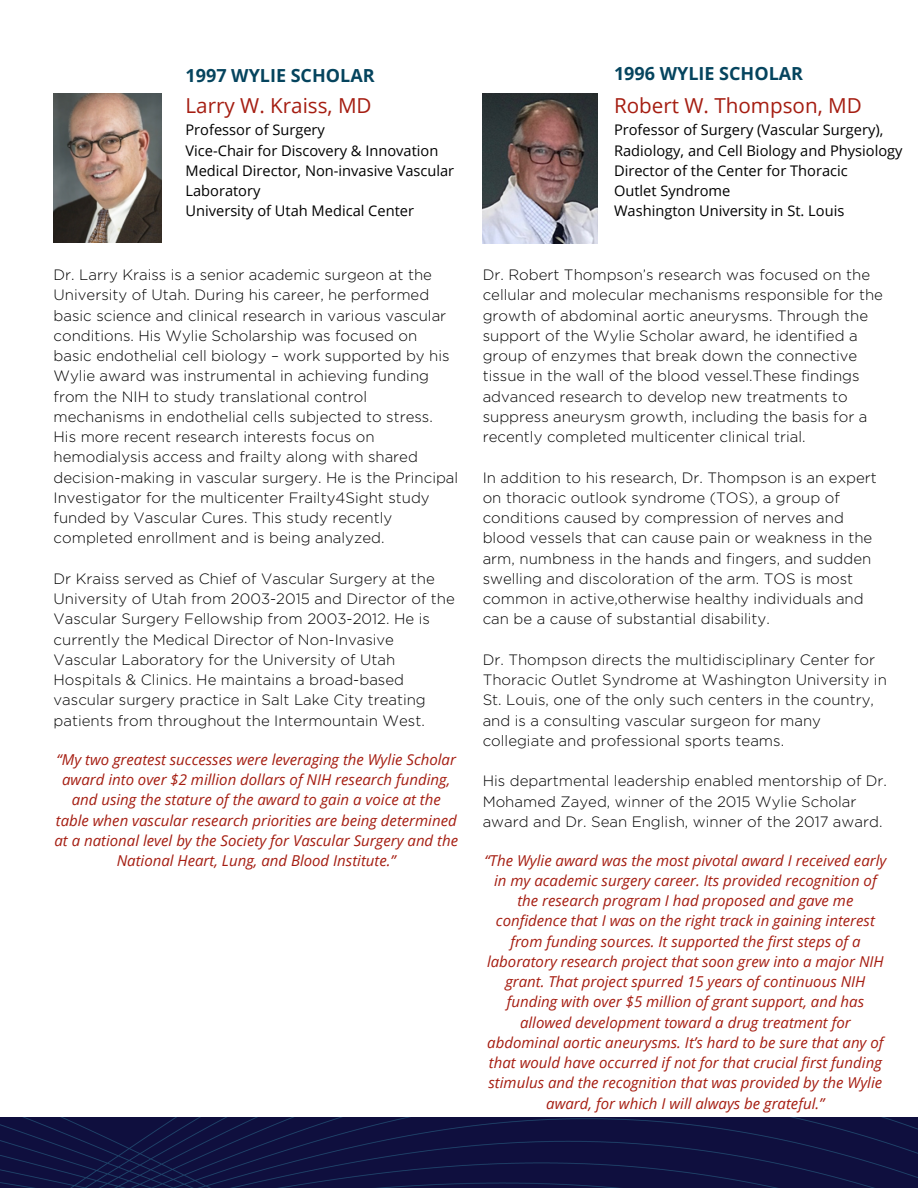
<style>
.page{position:relative;width:918px;height:1188px;background:#fff}
.page>*{position:absolute;margin:0;border:0;box-sizing:border-box;transform-origin:0 0}
.t1{font:20.7px "Open Sans";color:#a51d11}
.t2{font:700 18px "Open Sans";color:#05445e}
.t3{font:300 15px/20.2px "Gotham";color:#000}
.t4{font:italic 15px/20.2px "Open Sans";color:#a51d11;text-align:center}
.t5{font:14.7px/20.2px "Open Sans";color:#000}
</style>
<div class="page">
<img style="left:0;top:1118px;width:918px;height:70px">
<img style="left:483px;top:93px;width:114px;height:150px">
<img style="left:54px;top:93px;width:107px;height:150px">
<p class="t2" style="left:186px;top:63px;width:191px">1997 WYLIE SCHOLAR</p>
<h1 class="t1" style="left:186px;top:91px;width:188px">Larry W. Kraiss, MD</h1>
<p class="t5" style="left:186px;top:119px;width:270px">Professor of Surgery<br>Vice-Chair for Discovery &amp; Innovation<br>Medical Director, Non-invasive Vascular<br>Laboratory<br>University of Utah Medical Center</p>
<p class="t3" style="left:54px;top:266px;width:406px">Dr. Larry Kraiss is a senior academic surgeon at the University of Utah. During his career, he performed basic science and clinical research in various vascular conditions. His Wylie Scholarship was focused on basic endothelial cell biology – work supported by his Wylie award was instrumental in achieving funding from the NIH to study translational control mechanisms in endothelial cells subjected to stress.<br>His more recent research interests focus on hemodialysis access and frailty along with shared decision-making in vascular surgery. He is the Principal Investigator for the multicenter Frailty4Sight study funded by Vascular Cures. This study recently completed enrollment and is being analyzed.</p>
<p class="t3" style="left:54px;top:569px;width:403px">Dr Kraiss served as Chief of Vascular Surgery at the University of Utah from 2003-2015 and Director of the Vascular Surgery Fellowship from 2003-2012. He is currently the Medical Director of Non-Invasive Vascular Laboratory for the University of Utah Hospitals &amp; Clinics. He maintains a broad-based vascular surgery practice in Salt Lake City treating patients from throughout the Intermountain West.</p>
<p class="t4" style="left:54px;top:749px;width:405px">“My two greatest successes were leveraging the Wylie Scholar award into over $2 million dollars of NIH research funding, and using the stature of the award to gain a voice at the table when vascular research priorities are being determined at a national level by the Society for Vascular Surgery and the National Heart, Lung, and Blood Institute.”</p>
<p class="t2" style="left:614px;top:61px;width:191px">1996 WYLIE SCHOLAR</p>
<h1 class="t1" style="left:614px;top:91px;width:249px">Robert W. Thompson, MD</h1>
<p class="t5" style="left:614px;top:119px;width:290px">Professor of Surgery (Vascular Surgery), Radiology, and Cell Biology and Physiology Director of the Center for Thoracic<br>Outlet Syndrome<br>Washington University in St. Louis</p>
<p class="t3" style="left:483px;top:266px;width:402px">Dr. Robert Thompson’s research was focused on the cellular and molecular mechanisms responsible for the growth of abdominal aortic aneurysms. Through the support of the Wylie Scholar award, he identified a group of enzymes that break down the connective tissue in the wall of the blood vessel.These findings advanced research to develop new treatments to suppress aneurysm growth, including the basis for a recently completed multicenter clinical trial.</p>
<p class="t3" style="left:483px;top:468px;width:396px">In addition to his research, Dr. Thompson is an expert on thoracic outlook syndrome (TOS), a group of conditions caused by compression of nerves and blood vessels that can cause pain or weakness in the arm, numbness in the hands and fingers, and sudden swelling and discoloration of the arm. TOS is most common in active,otherwise healthy individuals and can be a cause of substantial disability.</p>
<p class="t3" style="left:483px;top:650px;width:406px">Dr. Thompson directs the multidisciplinary Center for Thoracic Outlet Syndrome at Washington University in St. Louis, one of the only such centers in the country, and is a consulting vascular surgeon for many collegiate and professional sports teams.</p>
<p class="t3" style="left:483px;top:772px;width:406px">His departmental leadership enabled mentorship of Dr.<br>Mohamed Zayed, winner of the 2015 Wylie Scholar award and Dr. Sean English, winner of the 2017 award.</p>
<p class="t4" style="left:484px;top:850px;width:404px">“The Wylie award was the most pivotal award I received early in my academic surgery career. Its provided recognition of the research program I had proposed and gave me confidence that I was on the right track in gaining interest from funding sources. It supported the first steps of a laboratory research project that soon grew into a major NIH grant. That project spurred 15 years of continuous NIH funding with over $5 million of grant support, and has allowed development toward a drug treatment for abdominal aortic aneurysms. It’s hard to be sure that any of that would have occurred if not for that crucial first funding stimulus and the recognition that was provided by the Wylie award, for which I will always be grateful.”</p>
</div>
